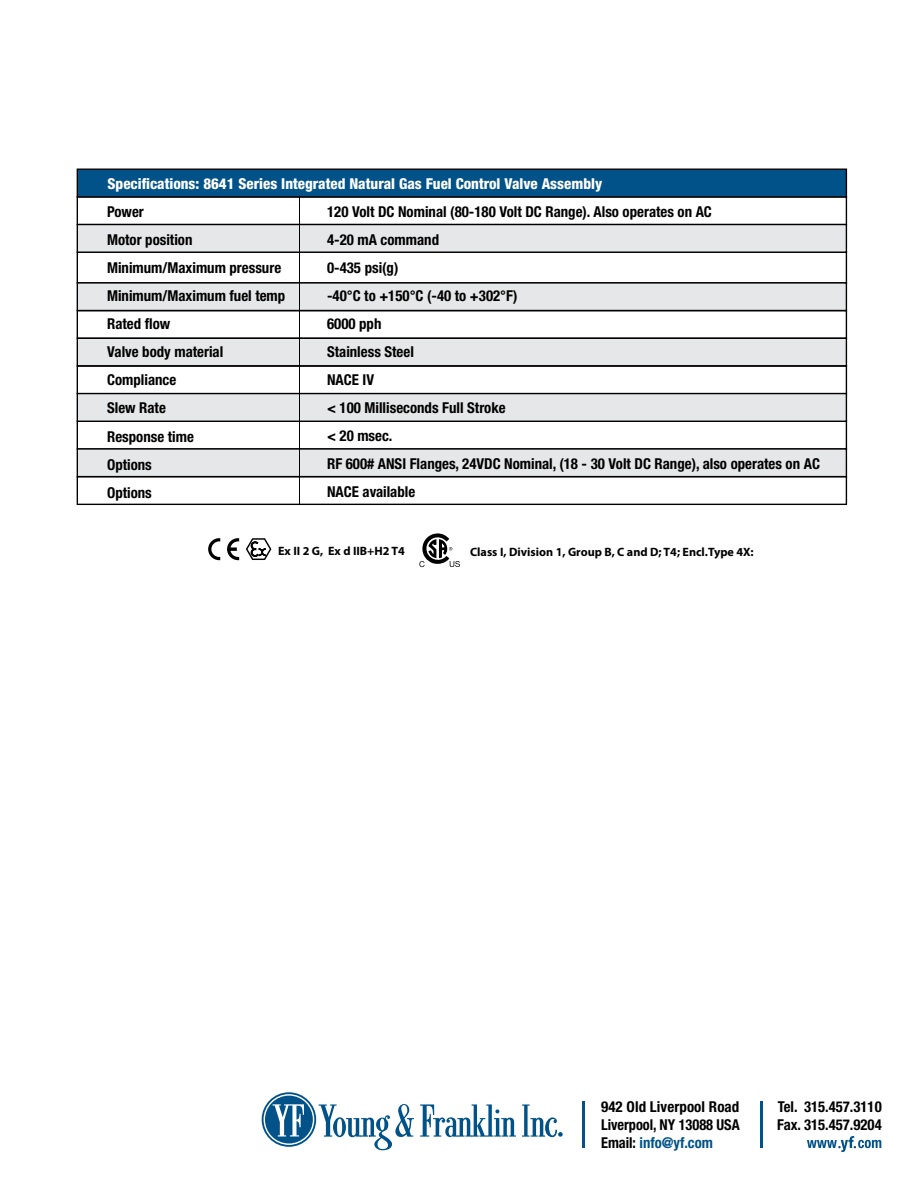
<style>
.page{position:relative;width:918px;height:1188px;background:#fff}
.page>*{position:absolute;margin:0;border:0;box-sizing:border-box;transform-origin:0 0}
.t1{font:700 condensed 15px/18px "Helvetica Neue";color:#000}
.t2{font:800 condensed 15px "Helvetica Neue";color:#fff}
.t3{font:700 12.15px "Myriad Pro";color:#000}
.s1{color:#005288}
</style>
<div class="page">
<svg style="left:807px;top:1136px;width:74px;height:16px"></svg>
<svg style="left:263px;top:1093px;width:52px;height:53px"></svg>
<div style="left:262px;top:1092px;width:54px;height:55px;border:2px solid #005288;border-radius:50%"></div>
<div style="left:265px;top:1096px;width:48px;height:47px;background:#005288;border-radius:50%"></div>
<svg style="left:273px;top:1104px;width:31px;height:33px"></svg>
<svg style="left:319px;top:1104px;width:95px;height:46px"></svg>
<svg style="left:420px;top:1104px;width:96px;height:33px"></svg>
<svg style="left:522px;top:1104px;width:41px;height:33px"></svg>
<hr style="left:760px;top:1101px;width:2px;height:47px;background:#005288">
<hr style="left:583px;top:1101px;width:2px;height:47px;background:#005288">
<div style="left:77px;top:338px;width:770px;height:29px;background:#e6e7e8"></div>
<div style="left:77px;top:282px;width:770px;height:29px;background:#e6e7e8;border:1px solid #000"></div>
<div style="left:77px;top:310px;width:770px;height:29px;border:1px solid #000"></div>
<div style="left:77px;top:224px;width:770px;height:29px;background:#e6e7e8;border:1px solid #000"></div>
<div style="left:77px;top:169px;width:770px;height:29px;background:#005288;border:1px solid #000"></div>
<div style="left:77px;top:365px;width:770px;height:29px;border:1px solid #000"></div>
<div style="left:77px;top:448px;width:770px;height:29px;background:#e6e7e8;border:1px solid #000"></div>
<div style="left:77px;top:476px;width:770px;height:29px;border:1px solid #000"></div>
<div style="left:77px;top:393px;width:770px;height:29px;background:#e6e7e8;border:1px solid #000"></div>
<hr style="left:299px;top:196px;width:1px;height:308px;background:#000">
<svg style="left:419px;top:533px;width:41px;height:34px"></svg>
<svg style="left:208px;top:538px;width:12px;height:22px"></svg>
<svg style="left:227px;top:538px;width:12px;height:22px"></svg>
<svg style="left:246px;top:538px;width:25px;height:22px"></svg>
<p class="t2" style="left:108px;top:174px;width:496px">Specifications: 8641 Series Integrated Natural Gas Fuel Control Valve Assembly</p>
<p class="t1" style="left:107px;top:202px;width:38px">Power</p>
<p class="t1" style="left:327px;top:197px;width:386px;line-height:28px">120 Volt DC Nominal (80-180 Volt DC Range). Also operates on AC<br>4-20 mA command</p>
<p class="t1" style="left:107px;top:226px;width:176px;line-height:28px">Motor position<br>Minimum/Maximum pressure</p>
<p class="t1" style="left:327px;top:258px;width:73px">0-435 psi(g)</p>
<p class="t1" style="left:107px;top:287px;width:180px">Minimum/Maximum fuel temp</p>
<p class="t1" style="left:327px;top:286px;width:192px">-40°C to +150°C (-40 to +302°F)</p>
<p class="t1" style="left:107px;top:315px;width:65px">Rated flow</p>
<p class="t1" style="left:327px;top:314px;width:56px">6000 pph</p>
<p class="t1" style="left:107px;top:343px;width:118px">Valve body material</p>
<p class="t1" style="left:327px;top:342px;width:88px">Stainless Steel</p>
<p class="t1" style="left:107px;top:371px;width:71px">Compliance</p>
<p class="t1" style="left:327px;top:370px;width:49px">NACE IV</p>
<p class="t1" style="left:107px;top:399px;width:60px">Slew Rate</p>
<p class="t1" style="left:327px;top:398px;width:180px">&lt; 100 Milliseconds Full Stroke</p>
<p class="t1" style="left:107px;top:427px;width:88px">Response time</p>
<p class="t1" style="left:327px;top:426px;width:67px">&lt; 20 msec.</p>
<p class="t1" style="left:107px;top:455px;width:46px">Options</p>
<p class="t1" style="left:327px;top:454px;width:494px">RF 600# ANSI Flanges, 24VDC Nominal, (18 - 30 Volt DC Range), also operates on AC</p>
<p class="t1" style="left:107px;top:483px;width:46px">Options</p>
<p class="t1" style="left:327px;top:482px;width:90px">NACE available</p>
<p class="t3" style="left:278px;top:542px;width:128px">Ex II 2 G, Ex d IIB+H2 T4</p>
<p class="t3" style="left:470px;top:544px;width:285px">Class I, Division 1, Group B, C and D; T4; Encl.Type 4X:</p>
<p class="t1" style="left:601px;top:1097px;width:140px;text-align:justify">942 Old Liverpool Road Liverpool, NY 13088 USA Email: <span class="s1">info@yf.com</span></p>
<p class="t1" style="left:777px;top:1097px;width:106px">Tel. 315.457.3110<br>Fax. 315.457.9204</p>
</div>
